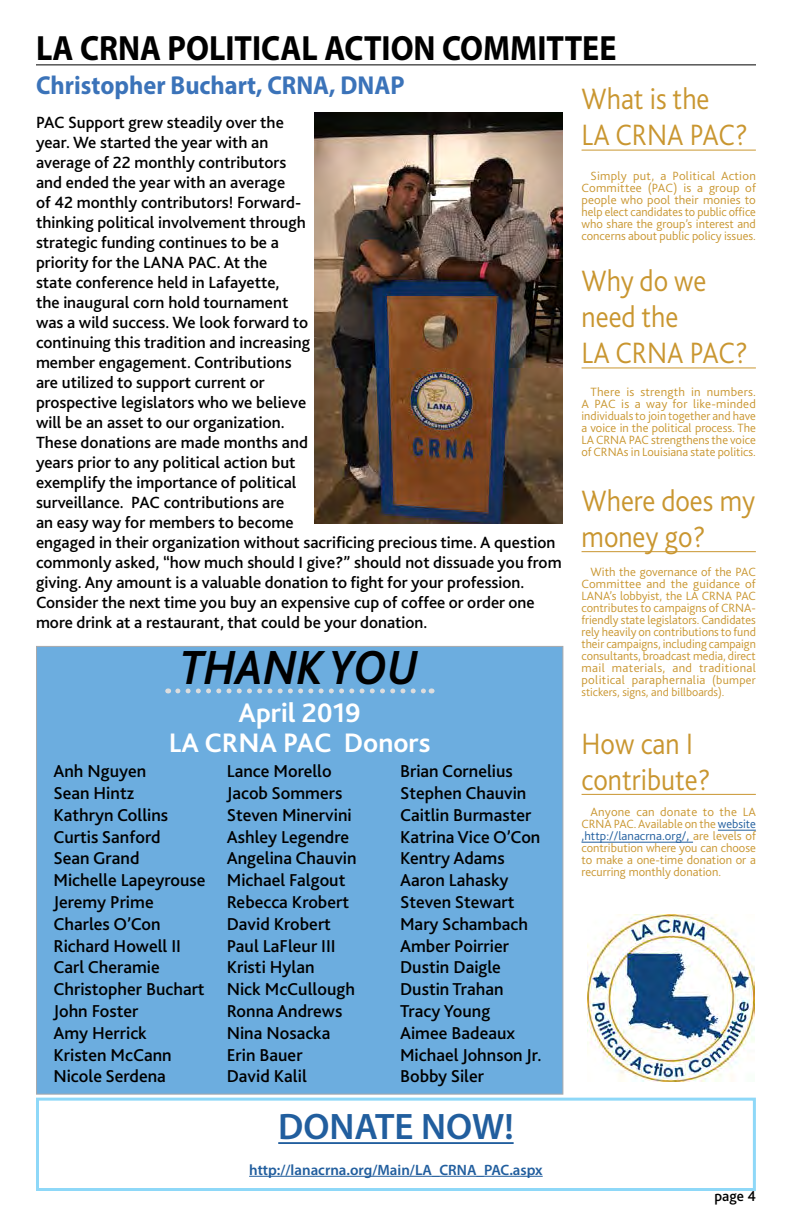
<style>
.page{position:relative;width:792px;height:1224px;background:#fff}
.page>*{position:absolute;margin:0;border:0;box-sizing:border-box;transform-origin:0 0}
.t1{font:italic 700 50px "Bliss 2";color:#000;scale:.9 1}
.t2{font:600 37px "Myriad Pro";color:#215e9e}
.t3{font:700 35.2px "Myriad Pro";color:#000;scale:.91 1}
.t4{font:300 30.8px/36px "Bliss 2";color:#c99630;scale:.91 1}
.t5{font:700 28px/29.8px "Bliss 2";color:#fff;text-align:center}
.t6{font:700 26px "Myriad Pro";color:#3b73b9;scale:.94 1}
.t7{font:500 18px/21.8px "Bliss 2";color:#000}
.t8{font:500 17px/20px "Bliss 2";color:#000}
.t9{font:600 15px "Myriad Pro";color:#215e9e}
.t10{font:500 15px "Bliss 2";color:#000}
.t11{font:300 12.5px/12px "Bliss 2";color:#c99630;text-align:justify}
.t12{font:300 12px "Bliss 2";color:#c99630}
.s1{font-size:12px}
.s2{color:#215e9e}
</style>
<div class="page">
<hr style="left:36px;top:64px;width:720px;height:1px;background:#000">
<hr style="left:582px;top:150px;width:174px;height:1px;background:#c99630">
<hr style="left:582px;top:368px;width:174px;height:1px;background:#c99630">
<hr style="left:582px;top:551px;width:174px;height:1px;background:#c99630">
<hr style="left:582px;top:794px;width:174px;height:1px;background:#c99630">
<hr style="left:718px;top:830px;width:38px;height:1px;background:#215e9e">
<hr style="left:582px;top:842px;width:111px;height:1px;background:#215e9e">
<img style="left:587px;top:915px;width:167px;height:167px">
<img style="left:314px;top:113px;width:249px;height:410px">
<div style="left:36px;top:646px;width:527px;height:449px;background:#6caddf;border:1px solid #a7a9ac"></div>
<svg style="left:178px;top:688px;width:254px;height:5px"></svg>
<hr style="left:278px;top:1142px;width:236px;height:2px;background:#215e9e">
<hr style="left:249px;top:1176px;width:294px;height:1px;background:#215e9e">
<div style="left:36px;top:1098px;width:720px;height:93px;border:3px solid #8ed8f8"></div>
<h3 class="t3" style="left:36px;top:25px;width:639px">LA CRNA POLITICAL ACTION COMMITTEE</h3>
<h3 class="t6" style="left:36px;top:68px;width:394px">Christopher Buchart, CRNA, DNAP</h3>
<h3 class="t4" style="left:582px;top:80px;width:184px">What is the<br>LA CRNA PAC?</h3>
<p class="t11" style="left:582px;top:170px;width:176px;text-indent:9px">Simply put, a Political Action Committee (PAC) is a group of people who pool their monies to help elect candidates to public office who share the group’s interest and concerns about public policy issues.</p>
<h3 class="t4" style="left:582px;top:262px;width:184px">Why do we need the<br>LA CRNA PAC?</h3>
<p class="t11" style="left:582px;top:386px;width:176px;text-indent:9px">There is strength in numbers.<br>A PAC is a way for like-minded individuals to join together and have a voice in the political process. The LA CRNA PAC strengthens the voice of CRNAs in Louisiana state politics.</p>
<h3 class="t4" style="left:582px;top:482px;width:192px">Where does my money go?</h3>
<p class="t11" style="left:582px;top:566px;width:176px;text-indent:9px">With the governance of the PAC Committee and the guidance of LANA’s lobbyist, the LA CRNA PAC contributes to campaigns of CRNA&shy;friendly state legislators. Candidates rely heavily on contributions to fund their campaigns, including campaign consultants, broadcast media, direct mail materials, and traditional political paraphernalia <span class="s1">(bumper</span></p>
<p class="t12" style="left:582px;top:685px;width:145px">stickers, signs, and billboards).</p>
<h3 class="t4" style="left:582px;top:724px;width:143px">How can I contribute?</h3>
<p class="t11" style="left:582px;top:806px;width:176px;text-indent:9px">Anyone can donate to the LA CRNA PAC. Available on the <span class="s2">website ,http://lanacrna.org/,</span> are levels of contribution where you can choose to make a one-time donation or a recurring monthly donation.</p>
<p class="t8" style="left:36px;top:112px;width:527px">PAC Support grew steadily over the<br>year. We started the year with an<br>average of 22 monthly contributors<br>and ended the year with an average<br>of 42 monthly contributors! Forward-<br>thinking political involvement through<br>strategic funding continues to be a<br>priority for the LANA PAC. At the<br>state conference held in Lafayette,<br>the inaugural corn hold tournament<br>was a wild success. We look forward to<br>continuing this tradition and increasing<br>member engagement. Contributions<br>are utilized to support current or<br>prospective legislators who we believe<br>will be an asset to our organization.<br>These donations are made months and<br>years prior to any political action but<br>exemplify the importance of political<br>surveillance. PAC contributions are<br>an easy way for members to become<br>engaged in their organization without sacrificing precious time. A question commonly asked, “how much should I give?” should not dissuade you from giving. Any amount is a valuable donation to fight for your profession.<br>Consider the next time you buy an expensive cup of coffee or order one more drink at a restaurant, that could be your donation.</p>
<h1 class="t1" style="left:181px;top:636px;width:265px">THANK YOU</h1>
<h3 class="t5" style="left:169px;top:697px;width:263px">April 2019<br>LA CRNA PAC Donors</h3>
<p class="t7" style="left:53px;top:760px;width:154px">Anh Nguyen<br>Sean Hintz<br>Kathryn Collins<br>Curtis Sanford<br>Sean Grand<br>Michelle Lapeyrouse<br>Jeremy Prime<br>Charles O’Con<br>Richard Howell II<br>Carl Cheramie<br>Christopher Buchart<br>John Foster<br>Amy Herrick<br>Kristen McCann<br>Nicole Serdena</p>
<p class="t7" style="left:227px;top:760px;width:131px">Lance Morello<br>Jacob Sommers<br>Steven Minervini<br>Ashley Legendre<br>Angelina Chauvin<br>Michael Falgout<br>Rebecca Krobert<br>David Krobert<br>Paul LaFleur III<br>Kristi Hylan<br>Nick McCullough<br>Ronna Andrews<br>Nina Nosacka<br>Erin Bauer<br>David Kalil</p>
<p class="t7" style="left:400px;top:760px;width:143px">Brian Cornelius<br>Stephen Chauvin<br>Caitlin Burmaster<br>Katrina Vice O’Con<br>Kentry Adams<br>Aaron Lahasky<br>Steven Stewart<br>Mary Schambach<br>Amber Poirrier<br>Dustin Daigle<br>Dustin Trahan<br>Tracy Young<br>Aimee Badeaux<br>Michael Johnson Jr.<br>Bobby Siler</p>
<h2 class="t2" style="left:278px;top:1103px;width:237px">DONATE NOW!</h2>
<p class="t9" style="left:249px;top:1160px;width:295px">http://lanacrna.org/Main/LA_CRNA_PAC.aspx</p>
<p class="t10" style="left:714px;top:1187px;width:43px">page 4</p>
</div>
